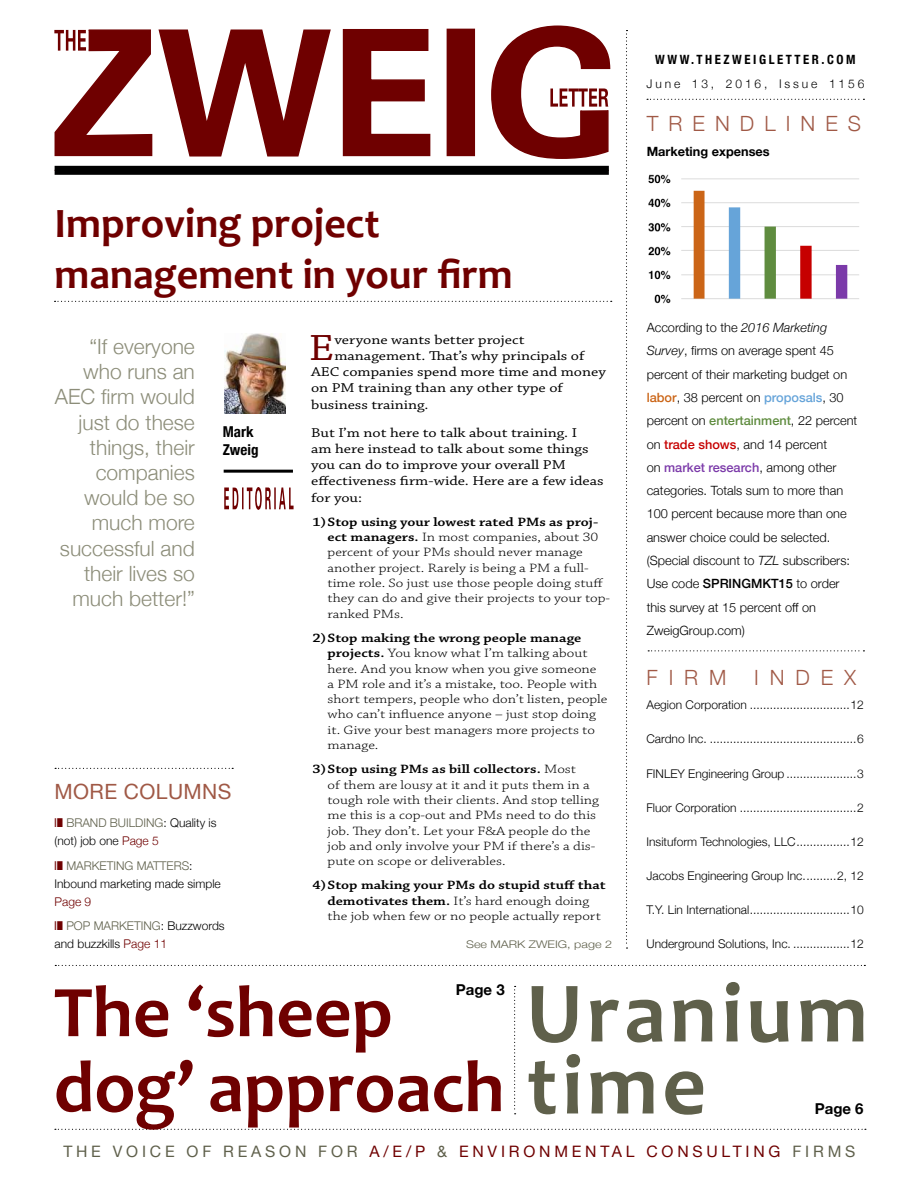
<style>
.page{position:relative;width:918px;height:1188px;background:#fff}
.page>*{position:absolute;margin:0;border:0;box-sizing:border-box;transform-origin:0 0}
.t1{font:700 87px/72px "Candara";letter-spacing:.05em;color:#5f604b}
.t2{font:700 73.5px/75px "Candara";color:#6f0000}
.t3{font:700 42px/50.4px "Candara";color:#6f0000}
.t4{font:38.4px "Chaparral Pro";color:#6f0000;scale:1.2 1}
.t5{font:300 21px/25.2px "Helvetica Neue";color:#8c8d79;text-align:right}
.t6{font:300 21px "Helvetica Neue";letter-spacing:.48em;color:#a05946}
.t7{font:21px "Helvetica Neue";letter-spacing:.02em;color:#a05946}
.t8{font:15.75px "Helvetica Neue";letter-spacing:.24em;color:#6f0000}
.t9{font:700 15px "Helvetica Neue";color:#000}
.t10{font:700 condensed 15px/18px "Helvetica Neue";color:#000}
.t11{font:13.5px/16.2px "Chaparral Pro";color:#000;scale:1.2 1}
.t12{font:300 12.75px/15.3px "Chaparral Pro";color:#000;scale:1.2 1}
.t13{font:300 12.75px/23.2px "Helvetica Neue";color:#000}
.t14{font:700 condensed 12.75px "Helvetica Neue";letter-spacing:.2em;color:#000}
.t15{font:700 12.75px "Helvetica Neue";color:#000}
.t16{font:300 12px/18px "Helvetica Neue";color:#000}
.t17{font:300 12px/24.8px "Helvetica Neue";color:#5f604b}
.t18{font:300 12px "Helvetica Neue";letter-spacing:.24em;color:#000}
.t19{font:300 10.5px "Helvetica Neue";color:#5f604b;scale:1.2 1}
.s1{font-weight:600}
.s2{color:#5f604b}
.s3{color:#6f0000}
.s4{color:#000}
.s5{font-style:italic}
.s6{font-weight:500;color:#cb6517}
.s7{font-weight:500;color:#66a4d9}
.s8{font-weight:500;color:#5f8c3f}
.s9{font-weight:500;color:#c60000}
.s10{font-weight:500;color:#7b3aa9}
.s11{font-weight:500}
</style>
<div class="page">
<svg style="left:55px;top:965px;width:810px;height:1px"></svg>
<svg style="left:626px;top:30px;width:2px;height:919px"></svg>
<svg style="left:342px;top:29px;width:89px;height:128px"></svg>
<div style="left:447px;top:29px;width:28px;height:127px;background:#6f0000"></div>
<svg style="left:54px;top:29px;width:277px;height:128px"></svg>
<svg style="left:491px;top:26px;width:119px;height:133px"></svg>
<div style="left:55px;top:166px;width:554px;height:9px;background:#000"></div>
<svg style="left:55px;top:1129px;width:811px;height:1px"></svg>
<svg style="left:647px;top:99px;width:217px;height:1px"></svg>
<svg style="left:648px;top:650px;width:216px;height:1px"></svg>
<svg style="left:514px;top:986px;width:2px;height:128px"></svg>
<img style="left:224px;top:334px;width:62px;height:79px">
<hr style="left:224px;top:470px;width:69px;height:3px;background:#000">
<svg style="left:224px;top:487px;width:70px;height:23px"></svg>
<svg style="left:55px;top:301px;width:557px;height:1px"></svg>
<img style="left:648px;top:174px;width:211px;height:130px">
<svg style="left:55px;top:768px;width:178px;height:1px"></svg>
<p class="t14" style="left:655px;top:49px;width:202px">WWW.THEZWEIGLETTER.COM</p>
<p class="t18" style="left:646px;top:74px;width:219px">June 13, 2016, Issue 1156</p>
<h3 class="t6" style="left:647px;top:107px;width:216px">TRENDLINES</h3>
<h3 class="t3" style="left:55px;top:198px;width:460px">Improving project management in your firm</h3>
<h3 class="t5" style="left:55px;top:332px;width:142px">“If everyone who runs an<br>AEC firm would just do these things, their companies would be so much more successful and their lives so much better!”</h3>
<h3 class="t4" style="left:309px;top:327px;width:23px">E</h3>
<p class="t11" style="left:334px;top:332px;width:160px">veryone wants better project</p>
<p class="t11" style="left:334px;top:348px;width:210px">management. That’s why principals of</p>
<p class="t11" style="left:311px;top:364px;width:247px">AEC companies spend more time and money</p>
<p class="t11" style="left:311px;top:381px;width:212px">on PM training than any other type of</p>
<p class="t11" style="left:311px;top:397px;width:99px">business training.</p>
<p class="t11" style="left:311px;top:425px;width:245px">But I’m not here to talk about training. I<br>am here instead to talk about some things you can do to improve your overall PM effectiveness firm-wide. Here are a few ideas for you:</p>
<p class="t12" style="left:328px;top:515px;width:237px;text-indent:-15px"><span class="s1">1)Stop using your lowest rated PMs as proj&shy;ect managers.</span> In most companies, about 30 percent of your PMs should never manage another project. Rarely is being a PM a full&shy;time role. So just use those people doing stuff they can do and give their projects to your top&shy;ranked PMs.</p>
<p class="t12" style="left:328px;top:631px;width:235px;text-indent:-15px"><span class="s1">2)Stop making the wrong people manage projects.</span> You know what I’m talking about here. And you know when you give someone<br>a PM role and it’s a mistake, too. People with short tempers, people who don’t listen, people who can’t influence anyone – just stop doing it. Give your best managers more projects to manage.</p>
<p class="t12" style="left:328px;top:762px;width:228px;text-indent:-15px"><span class="s1">3)Stop using PMs as bill collectors.</span> Most<br>of them are lousy at it and it puts them in a tough role with their clients. And stop telling me this is a cop-out and PMs need to do this job. They don’t. Let your F&amp;A people do the job and only involve your PM if there’s a dis&shy;pute on scope or deliverables.</p>
<p class="t12" style="left:328px;top:878px;width:233px;text-indent:-15px"><span class="s1">4)Stop making your PMs do stupid stuff that demotivates them.</span> It’s hard enough doing the job when few or no people actually report</p>
<p class="t10" style="left:223px;top:421px;width:37px">Mark<br>Zweig</p>
<h3 class="t7" style="left:55px;top:777px;width:178px">MORE COLUMNS</h3>
<p class="t16" style="left:55px;top:813px;width:164px;text-indent:12px"><span class="s2">BRAND BUILDING</span>: Quality is (not) job one <span class="s3">Page 5</span></p>
<p class="t16" style="left:55px;top:856px;width:168px;text-indent:12px"><span class="s2">MARKETING MATTERS</span>:<br>Inbound marketing made simple</p>
<p class="t17" style="left:66px;top:888px;width:160px;text-indent:-12px"><span class="s3">Page 9<br></span>POP MARKETING<span class="s4">: Buzzwords</span></p>
<p class="t16" style="left:55px;top:934px;width:114px">and buzzkills <span class="s3">Page 11</span></p>
<p class="t19" style="left:466px;top:936px;width:123px">See MARK ZWEIG, page 2</p>
<p class="t15" style="left:647px;top:141px;width:124px">Marketing expenses</p>
<p class="t13" style="left:647px;top:315px;width:212px">According to the <span class="s5">2016 Marketing<br>Survey</span>, firms on average spent 45 percent of their marketing budget on <span class="s6">labor</span>, 38 percent on <span class="s7">proposals</span>, 30 percent on <span class="s8">entertainment</span>, 22 percent on <span class="s9">trade shows</span>, and 14 percent<br>on <span class="s10">market research</span>, among other categories. Totals sum to more than<br>100 percent because more than one answer choice could be selected. (Special discount to <span class="s5">TZL</span> subscribers:<br>Use code <span class="s11">SPRINGMKT15</span> to order this survey at 15 percent off on<br>ZweigGroup.com)</p>
<h3 class="t6" style="left:646px;top:661px;width:81px">FIRM</h3>
<h3 class="t6" style="left:754px;top:661px;width:104px">INDEX</h3>
<p class="t16" style="left:646px;top:695px;width:219px">Aegion Corporation ..............................12</p>
<p class="t16" style="left:646px;top:729px;width:219px">Cardno Inc. ............................................6</p>
<p class="t16" style="left:646px;top:763px;width:219px">FINLEY Engineering Group .....................3</p>
<p class="t16" style="left:646px;top:798px;width:219px">Fluor Corporation ...................................2</p>
<p class="t16" style="left:646px;top:832px;width:219px">Insituform Technologies, LLC................12</p>
<p class="t16" style="left:646px;top:866px;width:219px">Jacobs Engineering Group Inc..........2, 12</p>
<p class="t16" style="left:646px;top:900px;width:219px">T.Y. Lin International..............................10</p>
<p class="t16" style="left:646px;top:934px;width:219px">Underground Solutions, Inc. .................12</p>
<h2 class="t2" style="left:54px;top:974px;width:452px">The ‘sheep dog’ approach</h2>
<h1 class="t1" style="left:526px;top:976px;width:343px">Uranium time</h1>
<p class="t9" style="left:456px;top:978px;width:50px">Page 3</p>
<p class="t9" style="left:815px;top:1097px;width:50px">Page 6</p>
<p class="t8" style="left:63px;top:1140px;width:794px"><span class="s2">THE VOICE OF REASON FOR</span> A/E/P <span class="s2">&amp;</span> ENVIRONMENTAL CONSULTING <span class="s2">FIRMS</span></p>
</div>
